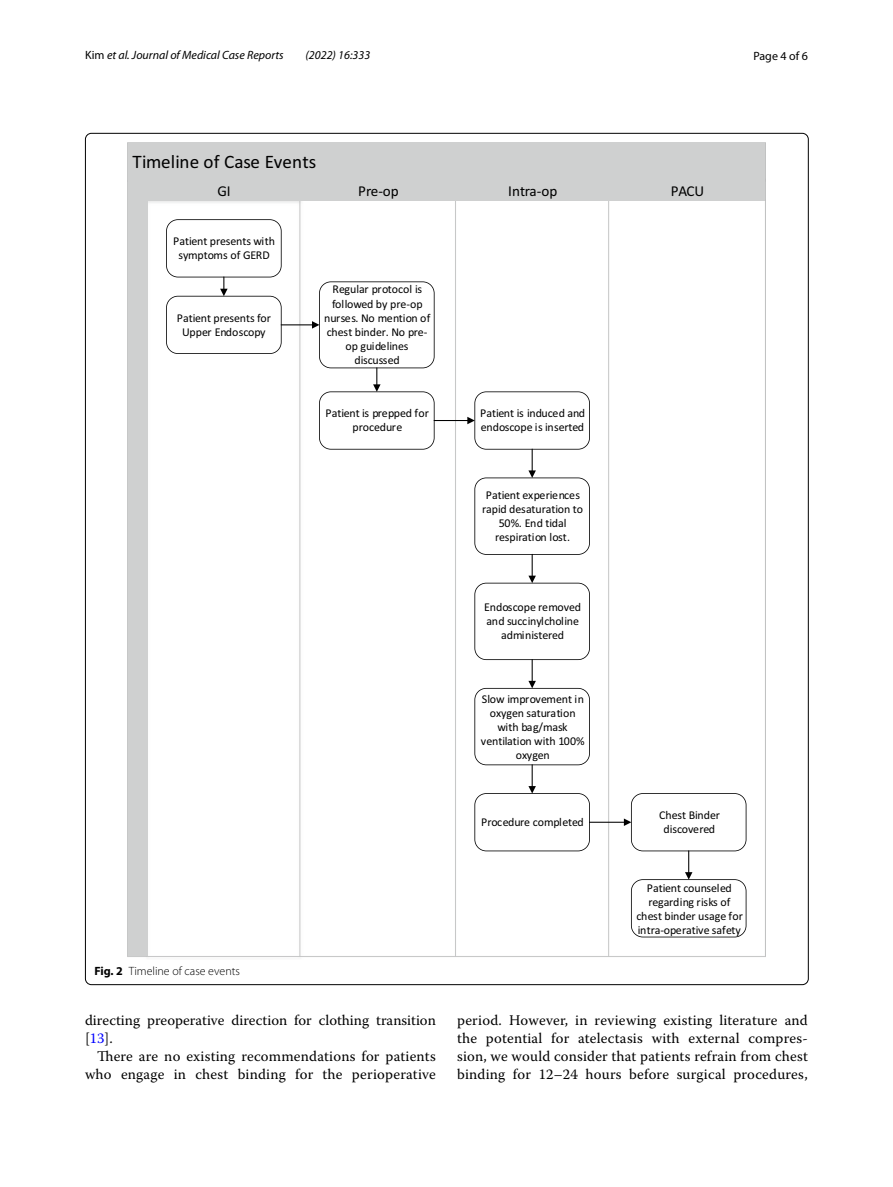
<style>
.page{position:relative;width:893px;height:1187px;background:#fff}
.page>*{position:absolute;margin:0;border:0;box-sizing:border-box;transform-origin:0 0}
.t1{font:19.05px "Calibri";color:#000}
.t2{font:15.15px "Calibri";color:#000}
.t3{font:14.7px/18px "Warnock Pro";letter-spacing:.015em;color:#000}
.t4{font:12px/14.1px "Calibri";letter-spacing:-.005em;color:#000;text-align:center}
.t5{font:italic 12px "Myriad Pro";color:#000}
.t6{font:300 12px "Myriad Pro";color:#000}
.t7{font:12px "Myriad Pro";color:#000}
.s1{font-style:normal}
.s2{font-weight:700}
.s3{color:#00f}
</style>
<div class="page">
<img style="left:128px;top:142px;width:638px;height:815px">
<div style="left:128px;top:143px;width:637px;height:38px;background:#cfd0d0"></div>
<div style="left:147px;top:181px;width:153px;height:19px;background:#cfd0d0"></div>
<div style="left:300px;top:181px;width:156px;height:19px;background:#cfd0d0"></div>
<div style="left:456px;top:181px;width:153px;height:19px;background:#cfd0d0"></div>
<div style="left:609px;top:181px;width:156px;height:19px;background:#cfd0d0"></div>
<div style="left:128px;top:181px;width:19px;height:775px;background:#cfd0d0"></div>
<hr style="left:589px;top:821px;width:36px;height:1px;background:#000">
<svg style="left:624px;top:793px;width:122px;height:144px"></svg>
<svg style="left:166px;top:219px;width:116px;height:135px"></svg>
<hr style="left:281px;top:324px;width:32px;height:1px;background:#000">
<svg style="left:312px;top:281px;width:123px;height:168px"></svg>
<hr style="left:434px;top:420px;width:35px;height:1px;background:#000">
<svg style="left:467px;top:391px;width:123px;height:460px"></svg>
<p class="t5" style="left:85px;top:48px;width:200px"><span class="s1">Kim</span> et al. Journal of Medical Case Reports</p>
<p class="t5" style="left:306px;top:48px;width:66px">(2022) 16:333</p>
<p class="t7" style="left:753px;top:48px;width:56px">Page 4 of 6</p>
<h1 class="t1" style="left:133px;top:148px;width:185px">Timeline of Case Events</h1>
<p class="t2" style="left:217px;top:180px;width:15px">GI</p>
<p class="t2" style="left:358px;top:180px;width:42px">Pre-op</p>
<p class="t2" style="left:508px;top:180px;width:51px">Intra-op</p>
<p class="t2" style="left:671px;top:180px;width:35px">PACU</p>
<p class="t4" style="left:173px;top:233px;width:103px">Patient presents with symptoms of GERD</p>
<p class="t4" style="left:177px;top:310px;width:96px">Patient presents for<br>Upper Endoscopy</p>
<p class="t4" style="left:324px;top:282px;width:108px">Regular protocol is followed by pre-op nurses. No mention of chest binder. No pre&shy;op guidelines discussed</p>
<p class="t4" style="left:325px;top:406px;width:105px">Patient is prepped for procedure</p>
<p class="t4" style="left:480px;top:406px;width:106px;text-align:left">Patient is induced and endoscope is inserted</p>
<p class="t4" style="left:482px;top:487px;width:103px">Patient experiences rapid desaturation to<br>50%. End tidal respiration lost.</p>
<p class="t4" style="left:484px;top:600px;width:99px">Endoscope removed and succinylcholine administered</p>
<p class="t6" style="left:94px;top:964px;width:147px"><span class="s2">Fig. 2</span> Timeline of case events</p>
<p class="t3" style="left:85px;top:1010px;width:352px">directing preoperative direction for clothing transition [<span class="s3">13</span>].</p>
<p class="t3" style="left:85px;top:1046px;width:352px;text-align:right">There are no existing recommendations for patients who engage in chest binding for the perioperative</p>
<p class="t4" style="left:481px;top:691px;width:105px">Slow improvement in oxygen saturation with bag/mask ventilation with 100% oxygen</p>
<p class="t4" style="left:481px;top:815px;width:104px">Procedure completed</p>
<p class="t4" style="left:659px;top:808px;width:62px">Chest Binder discovered</p>
<p class="t4" style="left:636px;top:880px;width:108px">Patient counseled regarding risks of chest binder usage for intra-operative safety</p>
<p class="t3" style="left:457px;top:1010px;width:352px;text-align:justify">period. However, in reviewing existing literature and the potential for atelectasis with external compres&shy;sion, we would consider that patients refrain from chest binding for 12–24 hours before surgical procedures,</p>
</div>
